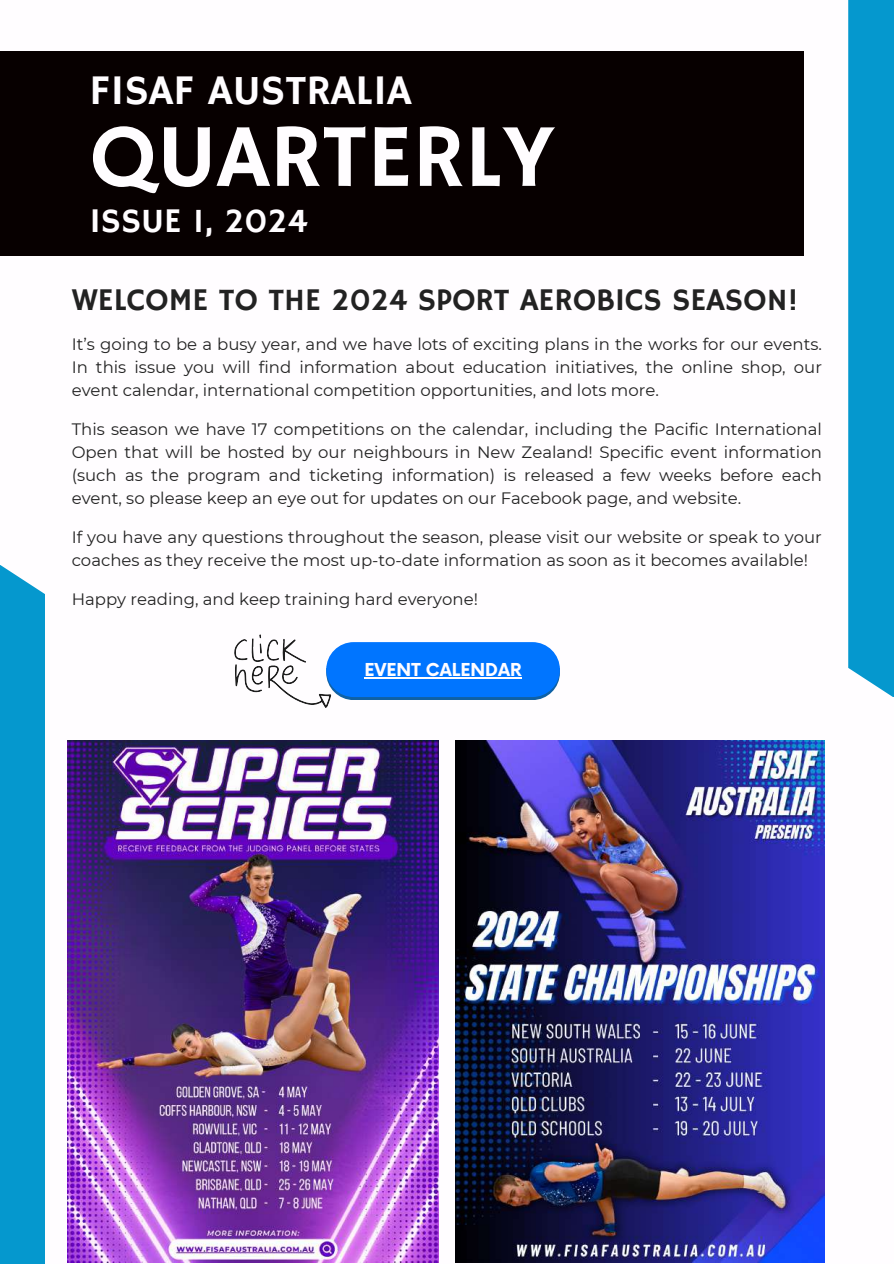
<style>
.page{position:relative;width:894px;height:1264px;background:#fff}
.page>*{position:absolute;margin:0;border:0;box-sizing:border-box;transform-origin:0 0}
.t1{font:90px "Hammersmith One";color:#fffdff}
.t2{font:42px "Hammersmith One";color:#fffdff}
.t3{font:34.5px "Hammersmith One";color:#fffdff}
.t4{font:31.5px "Hammersmith One";color:#222}
.t5{font:700 17.4px "Now";color:#fffdff}
.t6{font:16.5px/23px "Montserrat";color:#222;text-align:justify}
</style>
<div class="page">
<div style="left:0;top:51px;width:804px;height:205px;background:#070000"></div>
<div style="left:0;top:565px;width:45px;height:698px;background:#0598ce"></div>
<div style="left:848px;top:0;width:45px;height:697px;background:#0598ce"></div>
<svg style="left:234px;top:634px;width:325px;height:74px"></svg>
<img style="left:68px;top:740px;width:370px;height:522px">
<img style="left:455px;top:740px;width:369px;height:522px">
<h2 class="t2" style="left:89px;top:66px;width:324px">FISAF AUSTRALIA</h2>
<h1 class="t1" style="left:89px;top:105px;width:467px">QUARTERLY</h1>
<h3 class="t3" style="left:89px;top:200px;width:220px">ISSUE 1, 2024</h3>
<h3 class="t4" style="left:72px;top:281px;width:727px">WELCOME TO THE 2024 SPORT AEROBICS SEASON!</h3>
<p class="t6" style="left:72px;top:332px;width:751px">It’s going to be a busy year, and we have lots of exciting plans in the works for our events.<br>In this issue you will find information about education initiatives, the online shop, our event calendar, international competition opportunities, and lots more.</p>
<p class="t6" style="left:72px;top:417px;width:751px">This season we have 17 competitions on the calendar, including the Pacific International Open that will be hosted by our neighbours in New Zealand! Specific event information (such as the program and ticketing information) is released a few weeks before each event, so please keep an eye out for updates on our Facebook page, and website.</p>
<p class="t6" style="left:72px;top:525px;width:751px">If you have any questions throughout the season, please visit our website or speak to your coaches as they receive the most up-to-date information as soon as it becomes available!</p>
<p class="t6" style="left:72px;top:587px;width:407px">Happy reading, and keep training hard everyone!</p>
<p class="t5" style="left:364px;top:660px;width:159px">EVENT CALENDAR</p>
</div>
